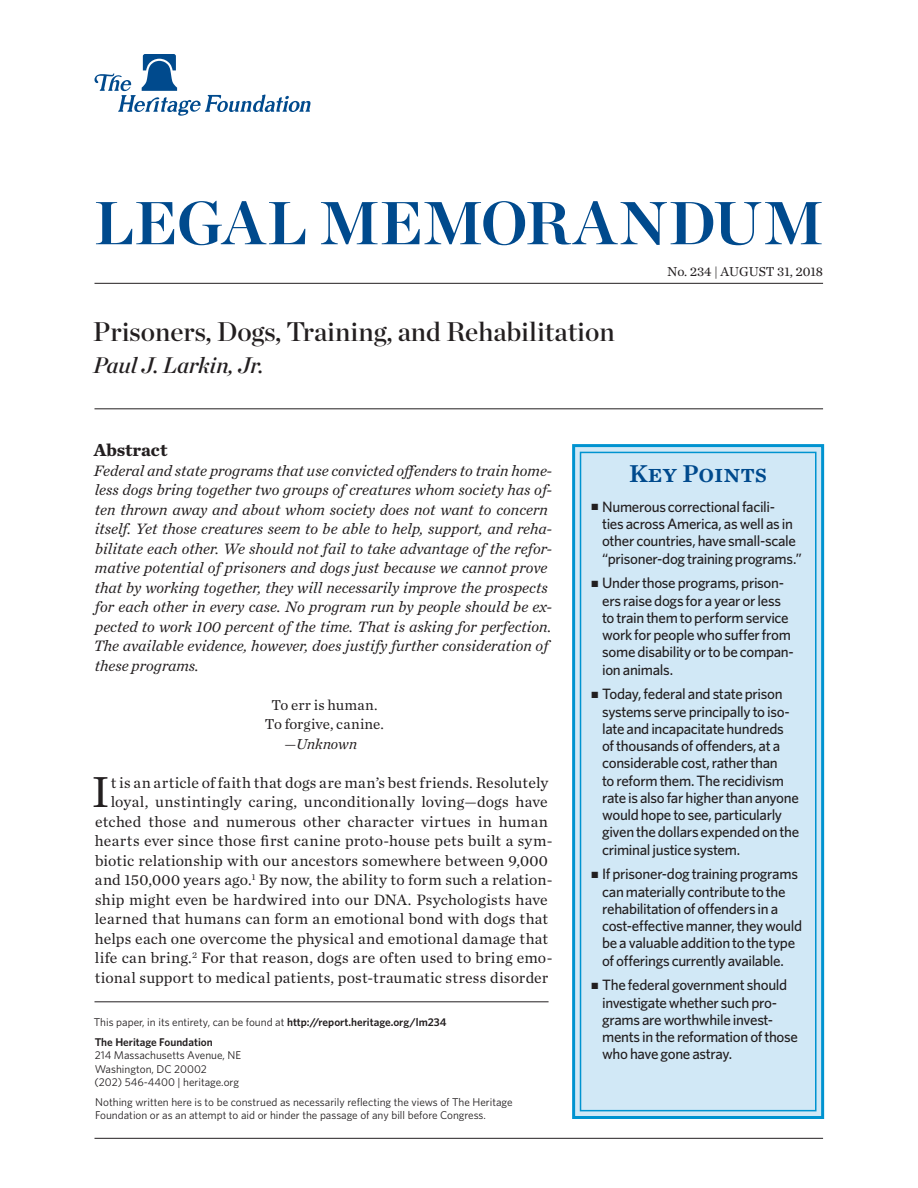
<style>
.page{position:relative;width:918px;height:1188px;background:#fff}
.page>*{position:absolute;margin:0;border:0;box-sizing:border-box;transform-origin:0 0}
.t1{font:60.45px "Chronicle Display Bold SC800";color:#004a8d}
.Body_Text__Drop_Cap{font:45.45px "Chronicle Text G1";color:#231f20}
.t2{font:27px "Chronicle Display Semi";color:#231f20}
.t3{font:25.5px "Chronicle Text G1 Semi";color:#004a8d}
.Byline{font:italic 22.5px "Chronicle Display Semi";color:#231f20}
.Main_Header{font:700 18px "Chronicle Text G1";color:#231f20}
.Body_Text__Drop_Cap-2{font:15.75px/19.5px "Chronicle Text G1";letter-spacing:.01em;color:#231f20;text-align:right}
.Abstract{font:italic 15.75px/19.5px "Chronicle Text G1";color:#231f20}
.t4{font:500 15px/17.2px "Whitney";letter-spacing:-.025em;color:#231f20}
.Block_Quote{font:15px/19.5px "Chronicle Text G1";letter-spacing:.01em;color:#231f20;text-align:center}
.Dateline{font:13.5px "Chronicle Text G1";color:#231f20}
.Disclaimer{font:11.25px/13.5px "Whitney";color:#231f20}
.THF_Address_Block{font:11.25px "Whitney";color:#231f20}
.First_Line{font:11.25px "Whitney";color:#231f20}
.THF_Address_Block-2{font:600 11.25px "Whitney";color:#231f20}
.s1{font-style:italic}
.s2{font-weight:600}
</style>
<div class="page">
<svg style="left:94px;top:54px;width:217px;height:62px"></svg>
<div style="left:572px;top:444px;width:252px;height:675px;background:#d1e8f6;border:3px solid #0093d0"></div>
<div style="left:580px;top:452px;width:237px;height:659px;border:2px solid #0093d0"></div>
<hr style="left:94px;top:1138px;width:729px;height:1px;background:#231f20">
<hr style="left:94px;top:1002px;width:455px;height:1px;background:#231f20">
<hr style="left:94px;top:283px;width:729px;height:1px;background:#231f20">
<hr style="left:94px;top:409px;width:729px;height:1px;background:#231f20">
<h1 class="t1" style="left:94px;top:174px;width:731px">LEGAL MEMORANDUM</h1>
<p class="t2" style="left:93px;top:311px;width:523px">Prisoners, Dogs, Training, and Rehabilitation</p>
<p class="Byline" style="left:93px;top:347px;width:172px">Paul J. Larkin, Jr.</p>
<p class="Dateline" style="left:667px;top:262px;width:157px">No. 234 | August 31, 2018</p>
<p class="Main_Header" style="left:94px;top:435px;width:75px">Abstract</p>
<p class="Abstract" style="left:94px;top:460px;width:460px">Federal and state programs that use convicted offenders to train home&shy;less dogs bring together two groups of creatures whom society has of&shy;ten thrown away and about whom society does not want to concern itself. Yet those creatures seem to be able to help, support, and reha&shy;bilitate each other. We should not fail to take advantage of the refor&shy;mative potential of prisoners and dogs just because we cannot prove that by working together, they will necessarily improve the prospects for each other in every case. No program run by people should be ex&shy;pected to work 100 percent of the time. That is asking for perfection.<br>The available evidence, however, does justify further consideration of these programs.</p>
<p class="Block_Quote" style="left:265px;top:694px;width:121px">To err is human.<br>To forgive, canine. —<span class="s1">Unknown</span></p>
<p class="Body_Text__Drop_Cap" style="left:92px;top:758px;width:20px">I</p>
<p class="Body_Text__Drop_Cap-2" style="left:95px;top:772px;width:459px">t is an article of faith that dogs are man’s best friends. Resolutely loyal, unstintingly caring, unconditionally loving—dogs have etched those and numerous other character virtues in human hearts ever since those first canine proto-house pets built a sym&shy;biotic relationship with our ancestors somewhere between 9,000 and 150,000 years ago.<sup>1</sup> By now, the ability to form such a relation&shy;ship might even be hardwired into our DNA. Psychologists have learned that humans can form an emotional bond with dogs that helps each one overcome the physical and emotional damage that life can bring.<sup>2</sup> For that reason, dogs are often used to bring emo&shy;tional support to medical patients, post-traumatic stress disorder</p>
<p class="First_Line" style="left:94px;top:1015px;width:354px">This paper, in its entirety, can be found at <span class="s2">http://report.heritage.org/lm234</span></p>
<p class="THF_Address_Block-2" style="left:95px;top:1034px;width:120px">The Heritage Foundation</p>
<p class="THF_Address_Block" style="left:95px;top:1048px;width:148px">214 Massachusetts Avenue, NE</p>
<p class="THF_Address_Block" style="left:95px;top:1061px;width:114px">Washington, DC 20002</p>
<p class="THF_Address_Block" style="left:94px;top:1075px;width:146px">(202) 546-4400 | heritage.org</p>
<p class="Disclaimer" style="left:95px;top:1095px;width:419px">Nothing written here is to be construed as necessarily reflecting the views of The Heritage<br>Foundation or as an attempt to aid or hinder the passage of any bill before Congress.</p>
<h3 class="t3" style="left:629px;top:454px;width:139px">Key Points</h3>
<p class="t4" style="left:602px;top:498px;width:201px;text-indent:-10px">■ Numerous correctional facili-<br>ties across America, as well as in other countries, have small-scale “prisoner-dog training programs.”</p>
<p class="t4" style="left:602px;top:574px;width:193px;text-indent:-10px">■ Under those programs, prison&shy;ers raise dogs for a year or less to train them to perform service work for people who suffer from some disability or to be compan&shy;ion animals.</p>
<p class="t4" style="left:602px;top:685px;width:199px;text-indent:-10px">■ Today, federal and state prison systems serve principally to iso&shy;late and incapacitate hundreds of thousands of offenders, at a considerable cost, rather than<br>to reform them. The recidivism rate is also far higher than anyone would hope to see, particularly given the dollars expended on the criminal justice system.</p>
<p class="t4" style="left:602px;top:865px;width:201px;text-indent:-10px">■ If prisoner-dog training programs can materially contribute to the rehabilitation of offenders in a cost-effective manner, they would be a valuable addition to the type of offerings currently available.</p>
<p class="t4" style="left:602px;top:976px;width:197px;text-indent:-10px">■ The federal government should investigate whether such pro&shy;grams are worthwhile invest&shy;ments in the reformation of those who have gone astray.</p>
</div>
